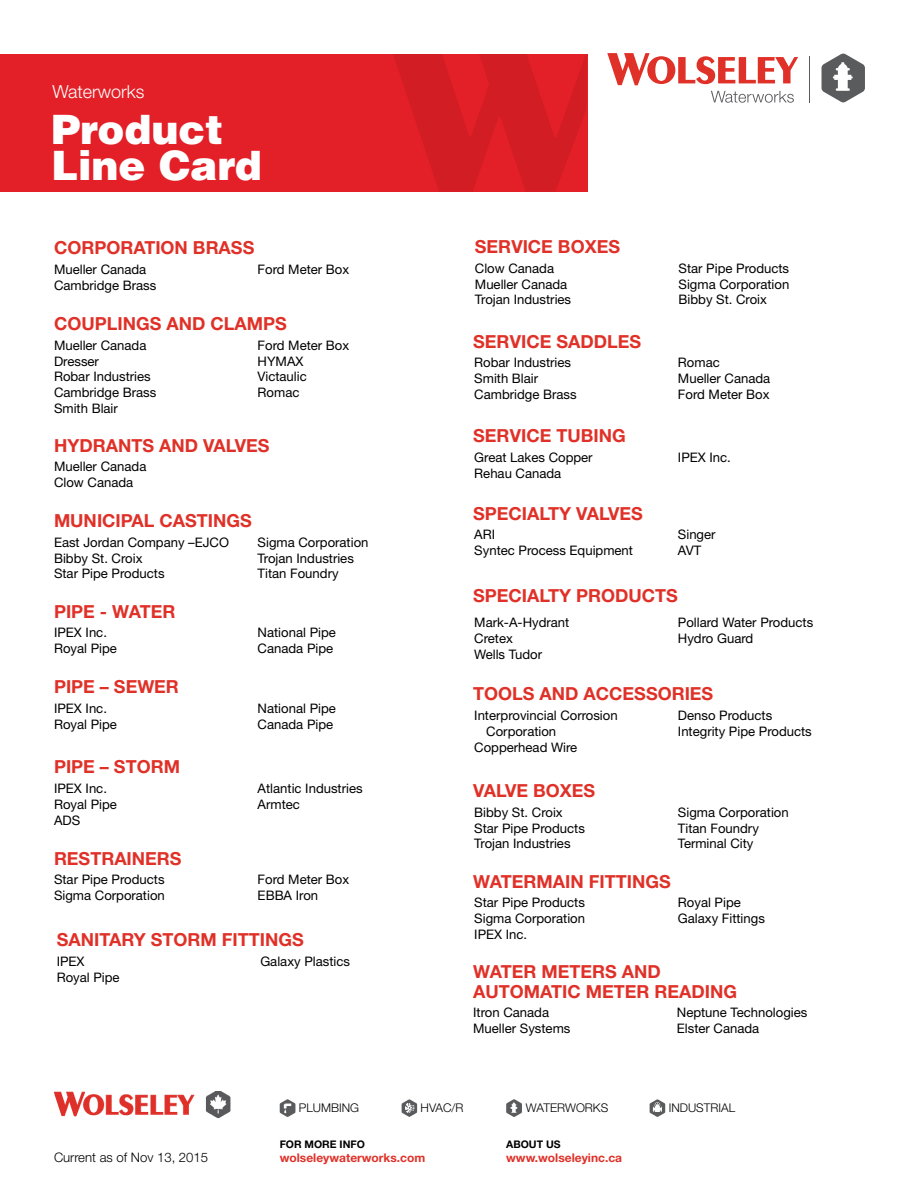
<style>
.page{position:relative;width:918px;height:1188px;background:#fff}
.page>*{position:absolute;margin:0;border:0;box-sizing:border-box;transform-origin:0 0}
.t1{font:900 40.5px/36px "Helvetica";color:#fff}
.t2{font:700 18px/19.5px "Helvetica Neue";color:#e03128}
.t3{font:300 18px "Helvetica Neue";color:#fff}
.t4{font:13.2px/15.8px "Helvetica Neue";color:#000}
.t5{font:300 13.2px "Helvetica Neue";color:#000}
.t6{font:700 12px "Helvetica Neue";color:#e03128}
.t7{font:300 12px "Helvetica Neue";color:#000}
.t8{font:700 10.5px "Helvetica Neue";color:#000}
</style>
<div class="page">
<img style="left:54px;top:1091px;width:177px;height:28px">
<svg style="left:506px;top:1099px;width:16px;height:18px"></svg>
<svg style="left:280px;top:1099px;width:15px;height:18px"></svg>
<svg style="left:650px;top:1099px;width:15px;height:18px"></svg>
<svg style="left:402px;top:1099px;width:15px;height:18px"></svg>
<div style="left:0;top:54px;width:588px;height:138px;background:#e31f27"></div>
<svg style="left:393px;top:54px;width:194px;height:137px"></svg>
<svg style="left:607px;top:53px;width:191px;height:32px"></svg>
<hr style="left:809px;top:56px;width:1px;height:47px;background:#5a5b5d">
<svg style="left:711px;top:91px;width:83px;height:12px"></svg>
<svg style="left:822px;top:53px;width:43px;height:49px"></svg>
<h2 class="t3" style="left:52px;top:81px;width:94px">Waterworks</h2>
<h1 class="t1" style="left:51px;top:110px;width:212px">Product<br>Line Card</h1>
<h2 class="t2" style="left:54px;top:238px;width:202px">CORPORATION BRASS</h2>
<p class="t4" style="left:54px;top:261px;width:104px">Mueller Canada<br>Cambridge Brass</p>
<p class="t4" style="left:258px;top:261px;width:93px">Ford Meter Box</p>
<h2 class="t2" style="left:54px;top:314px;width:234px">COUPLINGS AND CLAMPS</h2>
<p class="t4" style="left:54px;top:337px;width:104px">Mueller Canada<br>Dresser<br>Robar Industries<br>Cambridge Brass<br>Smith Blair</p>
<p class="t4" style="left:258px;top:337px;width:93px">Ford Meter Box<br>HYMAX<br>Victaulic<br>Romac</p>
<h2 class="t2" style="left:54px;top:435px;width:217px">HYDRANTS AND VALVES</h2>
<p class="t4" style="left:54px;top:459px;width:94px">Mueller Canada<br>Clow Canada</p>
<h2 class="t2" style="left:54px;top:511px;width:199px">MUNICIPAL CASTINGS</h2>
<p class="t4" style="left:54px;top:534px;width:177px">East Jordan Company –EJCO<br>Bibby St. Croix<br>Star Pipe Products</p>
<p class="t4" style="left:258px;top:534px;width:112px">Sigma Corporation<br>Trojan Industries<br>Titan Foundry</p>
<h2 class="t2" style="left:54px;top:601px;width:123px">PIPE - WATER</h2>
<p class="t4" style="left:54px;top:624px;width:64px">IPEX Inc.<br>Royal Pipe</p>
<p class="t4" style="left:258px;top:624px;width:80px">National Pipe<br>Canada Pipe</p>
<h2 class="t2" style="left:54px;top:677px;width:126px">PIPE – SEWER</h2>
<p class="t4" style="left:54px;top:700px;width:64px">IPEX Inc.<br>Royal Pipe</p>
<p class="t4" style="left:258px;top:700px;width:80px">National Pipe<br>Canada Pipe</p>
<h2 class="t2" style="left:54px;top:756px;width:127px">PIPE – STORM</h2>
<p class="t4" style="left:54px;top:781px;width:64px">IPEX Inc.<br>Royal Pipe<br>ADS</p>
<p class="t4" style="left:258px;top:781px;width:107px">Atlantic Industries<br>Armtec</p>
<h2 class="t2" style="left:54px;top:848px;width:129px">RESTRAINERS</h2>
<p class="t4" style="left:54px;top:871px;width:112px">Star Pipe Products<br>Sigma Corporation</p>
<p class="t4" style="left:258px;top:871px;width:93px">Ford Meter Box<br>EBBA Iron</p>
<h2 class="t2" style="left:57px;top:930px;width:248px">SANITARY STORM FITTINGS</h2>
<p class="t4" style="left:57px;top:953px;width:64px">IPEX<br>Royal Pipe</p>
<p class="t4" style="left:260px;top:953px;width:91px">Galaxy Plastics</p>
<h2 class="t2" style="left:475px;top:237px;width:147px">SERVICE BOXES</h2>
<p class="t4" style="left:475px;top:260px;width:98px">Clow Canada<br>Mueller Canada<br>Trojan Industries</p>
<p class="t4" style="left:679px;top:260px;width:112px;text-align:justify">Star Pipe Products Sigma Corporation Bibby St. Croix</p>
<h2 class="t2" style="left:473px;top:331px;width:169px">SERVICE SADDLES</h2>
<p class="t4" style="left:474px;top:355px;width:104px">Robar Industries<br>Smith Blair<br>Cambridge Brass</p>
<p class="t4" style="left:678px;top:355px;width:94px">Romac<br>Mueller Canada<br>Ford Meter Box</p>
<h2 class="t2" style="left:473px;top:426px;width:154px">SERVICE TUBING</h2>
<p class="t4" style="left:474px;top:449px;width:120px">Great Lakes Copper<br>Rehau Canada</p>
<p class="t4" style="left:678px;top:449px;width:54px">IPEX Inc.</p>
<h2 class="t2" style="left:473px;top:503px;width:171px">SPECIALTY VALVES</h2>
<p class="t4" style="left:474px;top:527px;width:160px">ARI<br>Syntec Process Equipment</p>
<p class="t4" style="left:678px;top:527px;width:39px">Singer<br>AVT</p>
<h2 class="t2" style="left:473px;top:585px;width:206px">SPECIALTY PRODUCTS</h2>
<p class="t4" style="left:474px;top:615px;width:97px">Mark-A-Hydrant<br>Cretex<br>Wells Tudor</p>
<p class="t4" style="left:678px;top:615px;width:137px">Pollard Water Products<br>Hydro Guard</p>
<h2 class="t2" style="left:473px;top:684px;width:242px">TOOLS AND ACCESSORIES</h2>
<p class="t4" style="left:474px;top:707px;width:145px">Interprovincial Corrosion</p>
<p class="t4" style="left:486px;top:723px;width:71px">Corporation</p>
<p class="t4" style="left:474px;top:739px;width:105px">Copperhead Wire</p>
<h2 class="t2" style="left:473px;top:781px;width:123px">VALVE BOXES</h2>
<p class="t4" style="left:678px;top:707px;width:135px">Denso Products<br>Integrity Pipe Products</p>
<p class="t4" style="left:474px;top:804px;width:112px">Bibby St. Croix<br>Star Pipe Products<br>Trojan Industries</p>
<p class="t4" style="left:678px;top:804px;width:112px">Sigma Corporation<br>Titan Foundry<br>Terminal City</p>
<h2 class="t2" style="left:473px;top:871px;width:199px">WATERMAIN FITTINGS</h2>
<p class="t4" style="left:474px;top:894px;width:112px;text-align:justify">Star Pipe Products Sigma Corporation IPEX Inc.</p>
<p class="t4" style="left:678px;top:894px;width:89px">Royal Pipe<br>Galaxy Fittings</p>
<h2 class="t2" style="left:473px;top:962px;width:265px">WATER METERS AND<br>AUTOMATIC METER READING</h2>
<p class="t4" style="left:473px;top:1005px;width:99px">Itron Canada<br>Mueller Systems</p>
<p class="t4" style="left:677px;top:1005px;width:132px">Neptune Technologies<br>Elster Canada</p>
<p class="t5" style="left:54px;top:1149px;width:156px">Current as of Nov 13, 2015</p>
<p class="t7" style="left:299px;top:1101px;width:62px">PLUMBING</p>
<p class="t7" style="left:421px;top:1101px;width:44px">HVAC/R</p>
<p class="t7" style="left:526px;top:1101px;width:84px">WATERWORKS</p>
<p class="t7" style="left:669px;top:1101px;width:68px">INDUSTRIAL</p>
<p class="t8" style="left:506px;top:1137px;width:56px">ABOUT US</p>
<p class="t6" style="left:506px;top:1150px;width:117px">www.wolseleyinc.ca</p>
<p class="t8" style="left:280px;top:1137px;width:87px">FOR MORE INFO</p>
<p class="t6" style="left:280px;top:1150px;width:147px">wolseleywaterworks.com</p>
</div>
